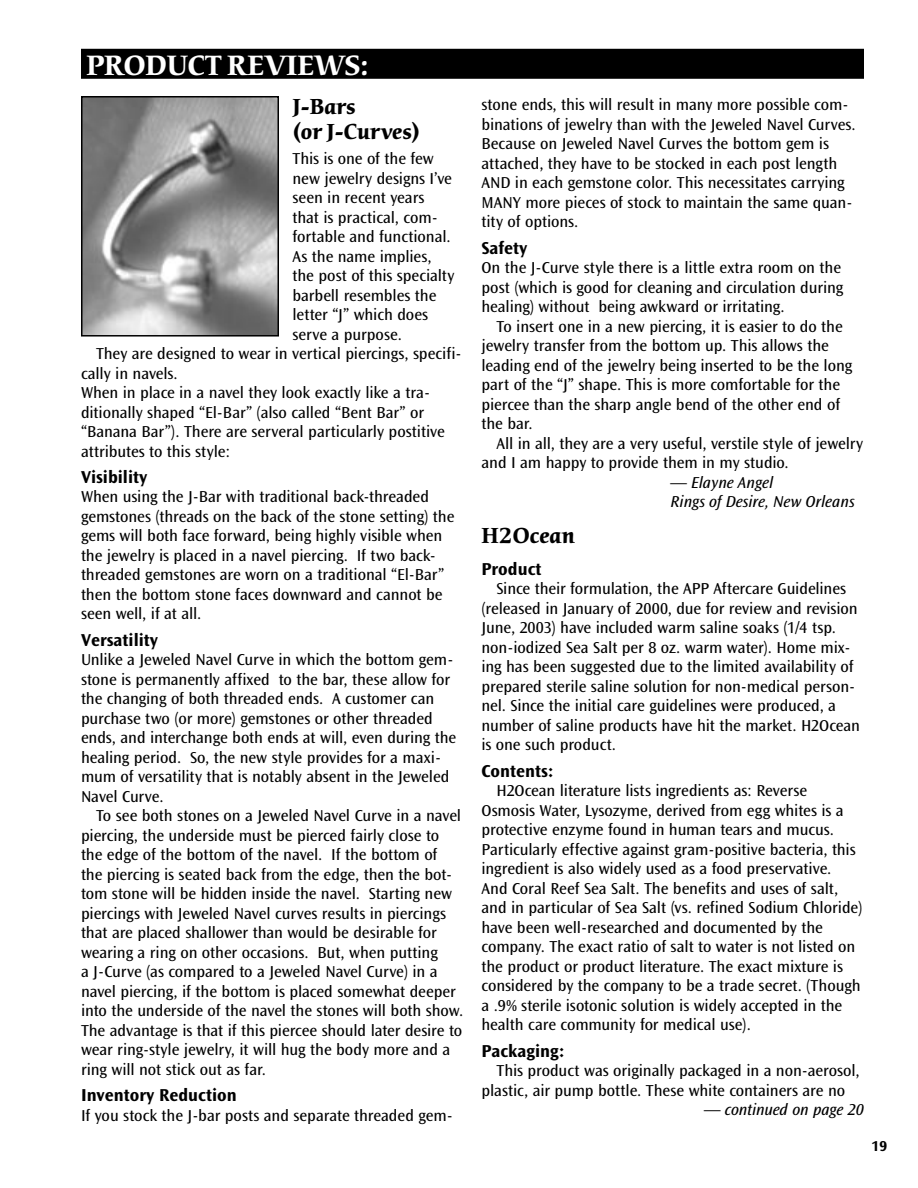
<style>
.page{position:relative;width:918px;height:1188px;background:#fff}
.page>*{position:absolute;margin:0;border:0;box-sizing:border-box;transform-origin:0 0}
.t1{font:700 27px "Cerigo Itc T";color:#fff}
.t2{font:700 21px/25.2px "Cerigo Itc T";color:#000}
.t3{font:700 18px "Ocean Sans";color:#000}
.t4{font:16.5px/19.5px "Ocean Sans";letter-spacing:-.005em;color:#000}
.t5{font:italic 16.5px/19.5px "Ocean Sans";color:#000}
.t6{font:700 15px "Ocean Sans";color:#000}
</style>
<div class="page">
<div style="left:81px;top:49px;width:783px;height:30px;background:#000"></div>
<img style="left:84px;top:99px;width:192px;height:235px">
<div style="left:81px;top:96px;width:198px;height:241px;border:2px solid #000"></div>
<h1 class="t1" style="left:86px;top:49px;width:283px">PRODUCT REVIEWS:</h1>
<p class="t2" style="left:292px;top:94px;width:129px">J-Bars<br>(or J-Curves)</p>
<p class="t4" style="left:292px;top:149px;width:143px">This is one of the few</p>
<p class="t4" style="left:292px;top:169px;width:161px">new jewelry designs I’ve</p>
<p class="t4" style="left:292px;top:188px;width:134px">seen in recent years</p>
<p class="t4" style="left:292px;top:208px;width:146px">that is practical, com-</p>
<p class="t4" style="left:292px;top:227px;width:160px">fortable and functional.</p>
<p class="t4" style="left:292px;top:247px;width:141px">As the name implies,</p>
<p class="t4" style="left:292px;top:266px;width:163px">the post of this specialty</p>
<p class="t4" style="left:292px;top:286px;width:146px">barbell resembles the</p>
<p class="t4" style="left:292px;top:305px;width:137px">letter “J” which does</p>
<p class="t4" style="left:292px;top:325px;width:111px">serve a purpose.</p>
<p class="t4" style="left:96px;top:344px;width:367px">They are designed to wear in vertical piercings, specifi-</p>
<p class="t4" style="left:81px;top:364px;width:98px">cally in navels.</p>
<p class="t4" style="left:81px;top:383px;width:350px">When in place in a navel they look exactly like a tra-</p>
<p class="t4" style="left:81px;top:403px;width:345px">ditionally shaped “El-Bar” (also called “Bent Bar” or</p>
<p class="t4" style="left:81px;top:422px;width:365px">“Banana Bar”). There are serveral particularly postitive</p>
<p class="t4" style="left:81px;top:442px;width:151px">attributes to this style:</p>
<p class="t3" style="left:81px;top:467px;width:68px">Visibility</p>
<p class="t4" style="left:81px;top:488px;width:375px">When using the J-Bar with traditional back-threaded gemstones (threads on the back of the stone setting) the gems will both face forward, being highly visible when the jewelry is placed in a navel piercing. If two back&shy;threaded gemstones are worn on a traditional “El-Bar” then the bottom stone faces downward and cannot be seen well, if at all.</p>
<p class="t3" style="left:81px;top:630px;width:79px">Versatility</p>
<p class="t4" style="left:81px;top:650px;width:377px">Unlike a Jeweled Navel Curve in which the bottom gem&shy;stone is permanently affixed to the bar, these allow for the changing of both threaded ends. A customer can purchase two (or more) gemstones or other threaded ends, and interchange both ends at will, even during the healing period. So, the new style provides for a maxi&shy;mum of versatility that is notably absent in the Jeweled Navel Curve.</p>
<p class="t4" style="left:81px;top:806px;width:384px;text-indent:15px">To see both stones on a Jeweled Navel Curve in a navel piercing, the underside must be pierced fairly close to the edge of the bottom of the navel. If the bottom of<br>the piercing is seated back from the edge, then the bot&shy;tom stone will be hidden inside the navel. Starting new piercings with Jeweled Navel curves results in piercings that are placed shallower than would be desirable for wearing a ring on other occasions. But, when putting<br>a J-Curve (as compared to a Jeweled Navel Curve) in a navel piercing, if the bottom is placed somewhat deeper into the underside of the navel the stones will both show.<br>The advantage is that if this piercee should later desire to wear ring-style jewelry, it will hug the body more and a ring will not stick out as far.</p>
<p class="t3" style="left:81px;top:1085px;width:157px">Inventory Reduction</p>
<p class="t4" style="left:81px;top:1106px;width:373px">If you stock the J-bar posts and separate threaded gem-</p>
<p class="t4" style="left:482px;top:95px;width:376px">stone ends, this will result in many more possible com&shy;binations of jewelry than with the Jeweled Navel Curves.<br>Because on Jeweled Navel Curves the bottom gem is attached, they have to be stocked in each post length AND in each gemstone color. This necessitates carrying MANY more pieces of stock to maintain the same quan&shy;tity of options.</p>
<p class="t3" style="left:482px;top:238px;width:48px">Safety</p>
<p class="t4" style="left:482px;top:258px;width:363px">On the J-Curve style there is a little extra room on the post (which is good for cleaning and circulation during healing) without being awkward or irritating.</p>
<p class="t4" style="left:482px;top:317px;width:372px;text-indent:15px">To insert one in a new piercing, it is easier to do the jewelry transfer from the bottom up. This allows the leading end of the jewelry being inserted to be the long part of the “J” shape. This is more comfortable for the piercee than the sharp angle bend of the other end of the bar.</p>
<p class="t4" style="left:482px;top:434px;width:383px;text-indent:15px">All in all, they are a very useful, verstile style of jewelry and I am happy to provide them in my studio.</p>
<p class="t5" style="left:670px;top:473px;width:186px">— Elayne Angel<br>Rings of Desire, New Orleans</p>
<p class="t2" style="left:482px;top:524px;width:95px">H2Ocean</p>
<p class="t3" style="left:482px;top:559px;width:62px">Product</p>
<p class="t4" style="left:482px;top:579px;width:380px;text-indent:15px">Since their formulation, the APP Aftercare Guidelines (released in January of 2000, due for review and revision June, 2003) have included warm saline soaks (1/4 tsp. non-iodized Sea Salt per 8 oz. warm water). Home mix&shy;ing has been suggested due to the limited availability of prepared sterile saline solution for non-medical person&shy;nel. Since the initial care guidelines were produced, a number of saline products have hit the market. H2Ocean is one such product.</p>
<p class="t3" style="left:482px;top:761px;width:74px">Contents:</p>
<p class="t4" style="left:482px;top:781px;width:382px;text-indent:15px">H2Ocean literature lists ingredients as: Reverse Osmosis Water, Lysozyme, derived from egg whites is a protective enzyme found in human tears and mucus.<br>Particularly effective against gram-positive bacteria, this ingredient is also widely used as a food preservative.<br>And Coral Reef Sea Salt. The benefits and uses of salt, and in particular of Sea Salt (vs. refined Sodium Chloride) have been well-researched and documented by the company. The exact ratio of salt to water is not listed on the product or product literature. The exact mixture is considered by the company to be a trade secret. (Though a .9% sterile isotonic solution is widely accepted in the health care community for medical use).</p>
<p class="t3" style="left:482px;top:1041px;width:85px">Packaging:</p>
<p class="t4" style="left:482px;top:1061px;width:380px;text-indent:15px">This product was originally packaged in a non-aerosol, plastic, air pump bottle. These white containers are no</p>
<p class="t5" style="left:704px;top:1100px;width:161px">— continued on page 20</p>
<p class="t6" style="left:872px;top:1138px;width:17px">19</p>
</div>
